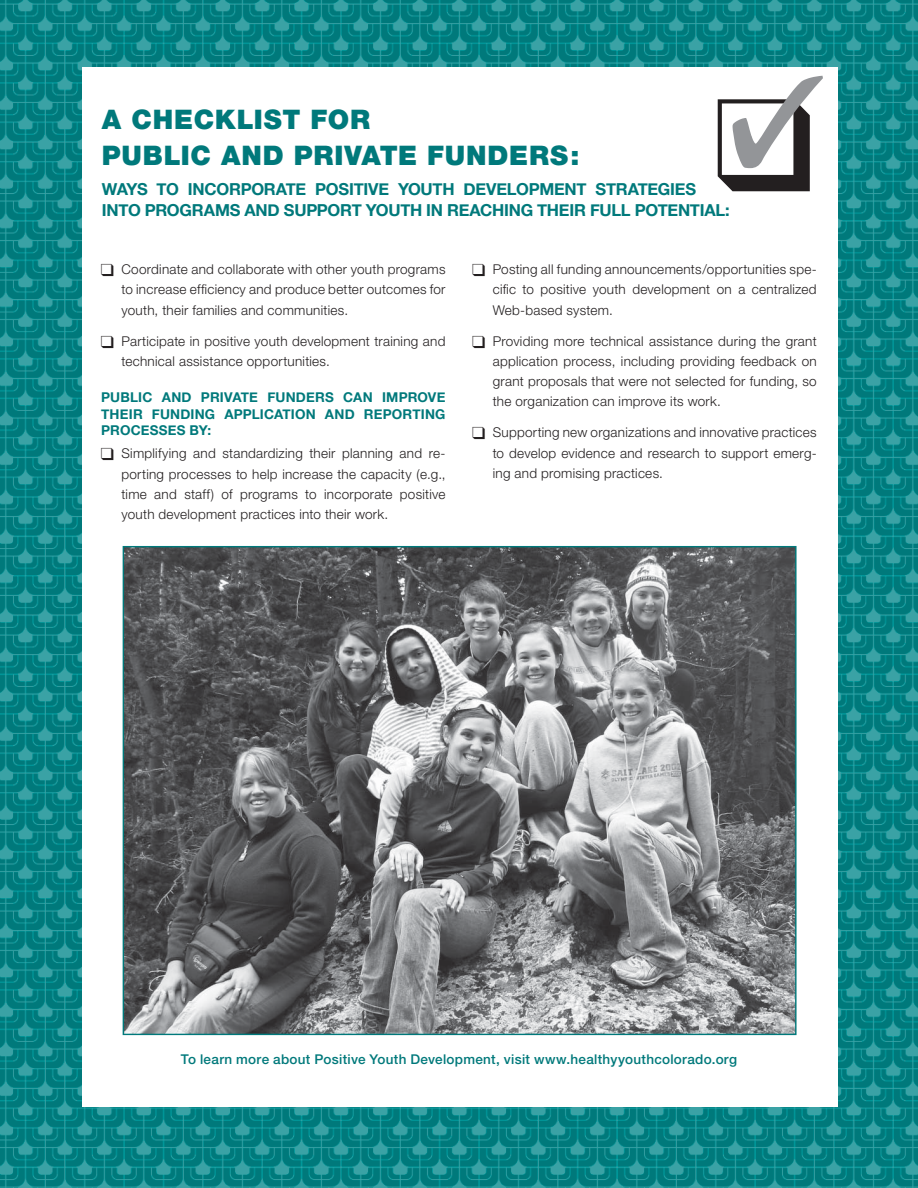
<style>
.page{position:relative;width:918px;height:1188px;background:#fff}
.page>*{position:absolute;margin:0;border:0;box-sizing:border-box;transform-origin:0 0}
.t1{font:900 27px/36px "Helvetica Neue";letter-spacing:.025em;color:#00797b}
.t2{font:700 16.5px/21px "Helvetica Neue";letter-spacing:-.02em;color:#00797b}
.t3{font:300 13.5px/20.2px "Helvetica Neue";letter-spacing:.02em;color:#231f20;text-align:justify}
.t4{font:700 13.5px/16.5px "Helvetica Neue";letter-spacing:.015em;color:#00797b;text-align:justify}
.t5{font:500 13.5px "Helvetica Neue";letter-spacing:.02em;color:#00797b}
</style>
<div class="page">
<img style="left:0;top:0;width:918px;height:1188px">
<div style="left:82px;top:67px;width:756px;height:1040px;background:#fff"></div>
<img style="left:125px;top:548px;width:670px;height:485px">
<svg style="left:718px;top:76px;width:105px;height:115px"></svg>
<h1 class="t1" style="left:102px;top:103px;width:479px">A CHECKLIST FOR<br>PUBLIC AND PRIVATE FUNDERS:</h1>
<p class="t2" style="left:102px;top:178px;width:629px">WAYS TO INCORPORATE POSITIVE YOUTH DEVELOPMENT STRATEGIES<br>INTO PROGRAMS AND SUPPORT YOUTH IN REACHING THEIR FULL POTENTIAL:</p>
<p class="t3" style="left:122px;top:260px;width:326px;text-indent:-20px">❖ Coordinate and collaborate with other youth programs to increase efficiency and produce better outcomes for youth, their families and communities.</p>
<p class="t3" style="left:122px;top:332px;width:326px;text-indent:-20px">❖ Participate in positive youth development training and technical assistance opportunities.</p>
<p class="t4" style="left:101px;top:389px;width:346px">PUBLIC AND PRIVATE FUNDERS CAN IMPROVE THEIR FUNDING APPLICATION AND REPORTING PROCESSES BY:</p>
<p class="t3" style="left:122px;top:445px;width:326px;text-indent:-20px">❖ Simplifying and standardizing their planning and re&shy;porting processes to help increase the capacity (e.g., time and staff) of programs to incorporate positive youth development practices into their work.</p>
<p class="t3" style="left:493px;top:260px;width:326px;text-indent:-20px">❖ Posting all funding announcements/opportunities spe&shy;cific to positive youth development on a centralized Web-based system.</p>
<p class="t3" style="left:493px;top:332px;width:326px;text-indent:-20px">❖ Providing more technical assistance during the grant application process, including providing feedback on grant proposals that were not selected for funding, so the organization can improve its work.</p>
<p class="t3" style="left:493px;top:424px;width:326px;text-indent:-20px">❖ Supporting new organizations and innovative practices to develop evidence and research to support emerg&shy;ing and promising practices.</p>
<p class="t5" style="left:181px;top:1054px;width:558px">To learn more about Positive Youth Development, visit www.healthyyouthcolorado.org</p>
</div>
